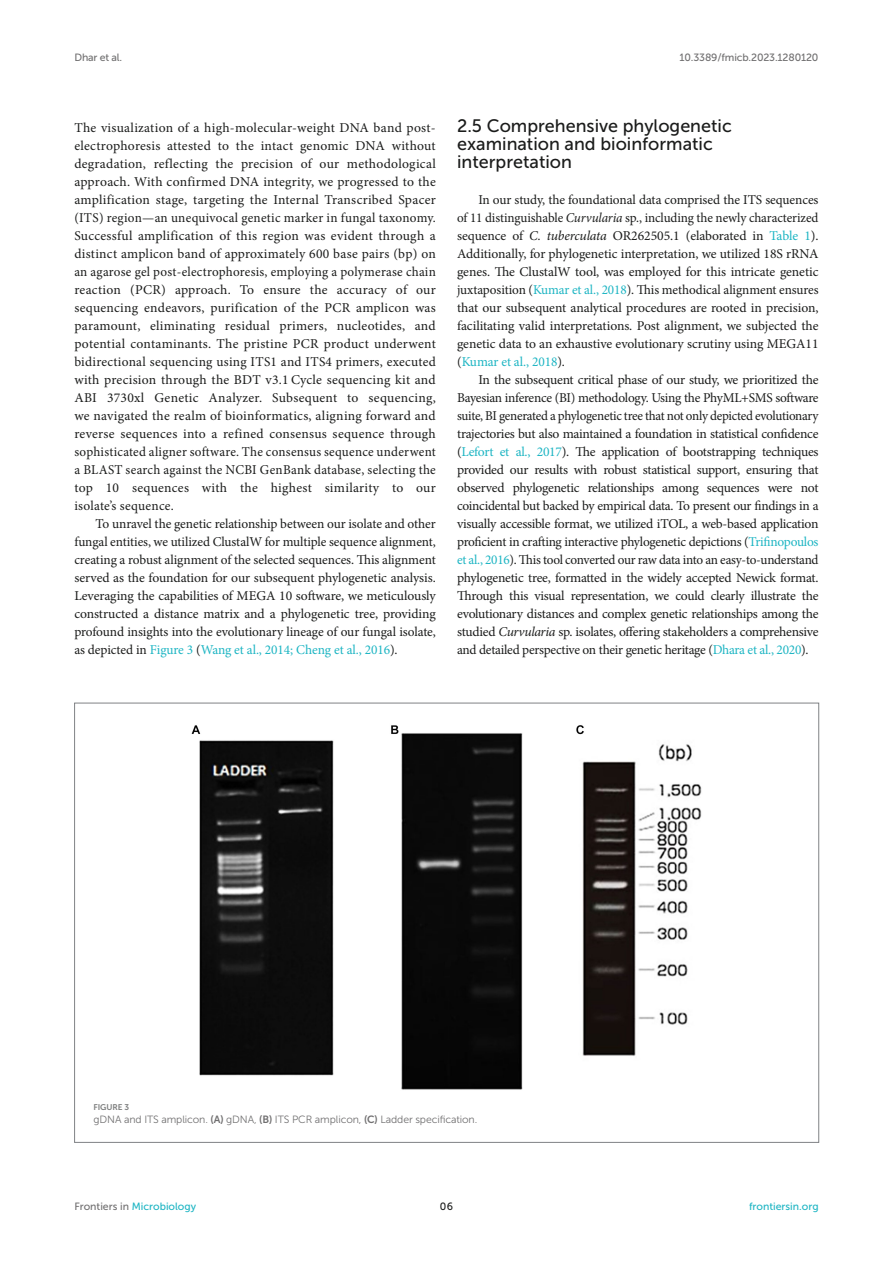
<style>
.page{position:relative;width:893px;height:1263px;background:#fff}
.page>*{position:absolute;margin:0;border:0;box-sizing:border-box;transform-origin:0 0}
.HEAD_2{font:18px/18px "Museo Sans 500";color:#1b1c1b}
.TEXT_FLUSH{font:13.5px/18px "Minion Pro";letter-spacing:-.005em;color:#1b1c1b;text-align:justify}
.TEXT{font:13.5px/18px "Minion Pro";letter-spacing:-.005em;color:#1b1c1b;text-align:justify}
.FIG_LEG{font:10.5px "Museo Sans 300";letter-spacing:-.01em;color:#706f70}
.t1{font:10.5px "Museo Sans 500";color:#1db5c3}
.t2{font:10.5px "Museo Sans 500";letter-spacing:-.015em;color:#706f70}
.t3{font:10.5px "Museo Sans 500";color:#1b1c1b}
.FIG_HD{font:8.25px "Museo Sans 700";letter-spacing:-.01em;color:#7e7f7f}
.s1{color:#1db5c3}
.s2{font-style:italic}
.s3{font-family:"Museo Sans 700"}
.s4{color:#706f70}
</style>
<div class="page">
<img style="left:191px;top:725px;width:511px;height:365px">
<p class="t2" style="left:74px;top:51px;width:49px">Dhar et al.</p>
<p class="t2" style="left:680px;top:51px;width:140px">10.3389/fmicb.2023.1280120</p>
<p class="TEXT_FLUSH" style="left:74px;top:119px;width:363px">The visualization of a high-molecular-weight DNA band post&shy;electrophoresis attested to the intact genomic DNA without degradation, reflecting the precision of our methodological approach. With confirmed DNA integrity, we progressed to the amplification stage, targeting the Internal Transcribed Spacer (ITS) region—an unequivocal genetic marker in fungal taxonomy.<br>Successful amplification of this region was evident through a distinct amplicon band of approximately 600 base pairs (bp) on an agarose gel post-electrophoresis, employing a polymerase chain reaction (PCR) approach. To ensure the accuracy of our sequencing endeavors, purification of the PCR amplicon was paramount, eliminating residual primers, nucleotides, and potential contaminants. The pristine PCR product underwent bidirectional sequencing using ITS1 and ITS4 primers, executed with precision through the BDT v3.1Cycle sequencing kit and ABI 3730xl Genetic Analyzer. Subsequent to sequencing, we navigated the realm of bioinformatics, aligning forward and reverse sequences into a refined consensus sequence through sophisticated aligner software. The consensus sequence underwent a BLAST search against the NCBI GenBank database, selecting the top 10 sequences with the highest similarity to our isolate’s sequence.</p>
<p class="TEXT" style="left:74px;top:515px;width:363px;text-indent:21px">To unravel the genetic relationship between our isolate and other fungal entities, we utilized ClustalW for multiple sequence alignment, creating a robust alignment of the selected sequences. This alignment served as the foundation for our subsequent phylogenetic analysis.<br>Leveraging the capabilities of MEGA 10 software, we meticulously constructed a distance matrix and a phylogenetic tree, providing profound insights into the evolutionary lineage of our fungal isolate, as depicted in <span class="s1">Figure 3</span> (<span class="s1">Wang et al., 2014; Cheng et al., 2016</span>).</p>
<p class="HEAD_2" style="left:457px;top:117px;width:276px">2.5 Comprehensive phylogenetic examination and bioinformatic interpretation</p>
<p class="TEXT_FLUSH" style="left:457px;top:191px;width:363px;text-indent:21px">In our study, the foundational data comprised the ITS sequences of 11 distinguishable <span class="s2">Curvularia</span> sp., including the newly characterized sequence of <span class="s2">C. tuberculata</span> OR262505.1 (elaborated in <span class="s1">Table 1</span>).<br>Additionally, for phylogenetic interpretation, we utilized 18S rRNA genes. The ClustalW tool, was employed for this intricate genetic juxtaposition (<span class="s1">Kumar et al., 2018</span>). This methodical alignment ensures that our subsequent analytical procedures are rooted in precision, facilitating valid interpretations. Post alignment, we subjected the genetic data to an exhaustive evolutionary scrutiny using MEGA11 (<span class="s1">Kumar et al., 2018</span>).</p>
<p class="TEXT_FLUSH" style="left:457px;top:371px;width:363px;text-indent:21px">In the subsequent critical phase of our study, we prioritized the Bayesian inference (BI) methodology. Using the PhyML+SMS software suite, BI generated a phylogenetic tree that not only depicted evolutionary trajectories but also maintained a foundation in statistical confidence (<span class="s1">Lefort et al., 2017</span>). The application of bootstrapping techniques provided our results with robust statistical support, ensuring that observed phylogenetic relationships among sequences were not coincidental but backed by empirical data. To present our findings in a visually accessible format, we utilized iTOL, a web-based application proficient in crafting interactive phylogenetic depictions (<span class="s1">Trifinopoulos et al., 2016</span>). This tool converted our raw data into an easy-to-understand phylogenetic tree, formatted in the widely accepted Newick format.<br>Through this visual representation, we could clearly illustrate the evolutionary distances and complex genetic relationships among the studied <span class="s2">Curvularia</span> sp. isolates, offering stakeholders a comprehensive and detailed perspective on their genetic heritage (<span class="s1">Dhara et al., 2020</span>).</p>
<p class="FIG_HD" style="left:94px;top:1102px;width:37px">FIGURE 3</p>
<p class="FIG_LEG" style="left:94px;top:1114px;width:385px">gDNA and ITS amplicon. <span class="s3">(A)</span> gDNA, <span class="s3">(B)</span> ITS PCR amplicon, <span class="s3">(C)</span> Ladder specification.</p>
<p class="t1" style="left:74px;top:1200px;width:123px"><span class="s4">Frontiers in</span> Microbiology</p>
<p class="t3" style="left:440px;top:1200px;width:15px">06</p>
<p class="t1" style="left:749px;top:1200px;width:71px">frontiersin.org</p>
</div>
